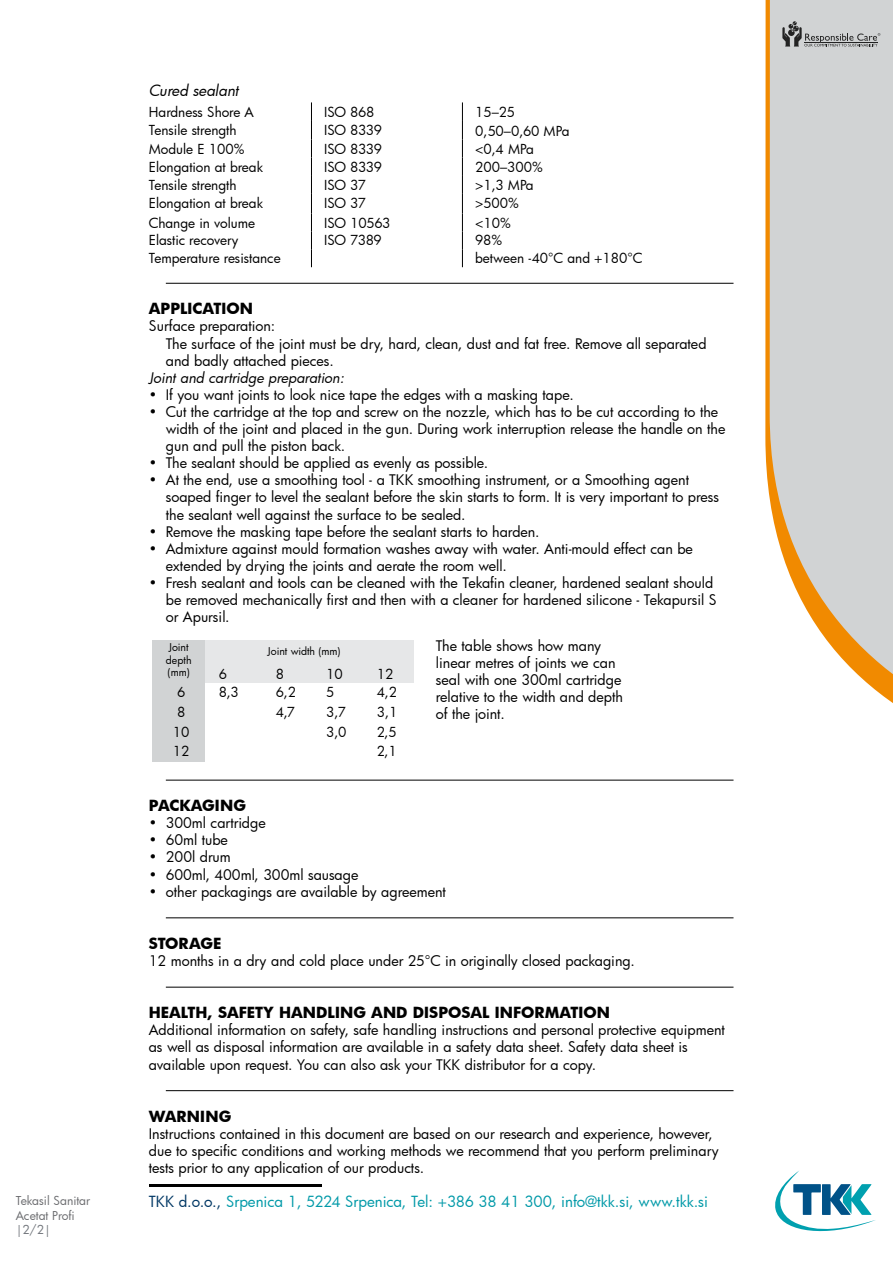
<style>
.page{position:relative;width:893px;height:1263px;background:#fff}
.page>*{position:absolute;margin:0;border:0;box-sizing:border-box;transform-origin:0 0}
.t1{font:700 15px "Futura";color:#000}
.t2{font:15px "Futura";color:#0099a8}
.t3{font:italic 15px "Futura";color:#000}
.t4{font:14.25px/17.1px "Futura";color:#000}
.t5{font:italic 14.25px "Futura";color:#000}
.t6{font:13.5px "Futura";letter-spacing:-.005em;color:#000}
.t7{font:13.5px "Futura";letter-spacing:-.025em;color:#000}
.t8{font:12px "Futura";color:#6d6e71}
.t9{font:12px "Futura";color:#70747a}
.t10{font:10.5px/12.6px "Futura";color:#000}
.s1{font-size:14.25px}
.s2{font-size:13.5px}
.s3{color:#003764}
</style>
<div class="page">
<svg style="left:765px;top:0;width:5px;height:500px;background:#f19c29"></svg>
<svg style="left:770px;top:0;width:123px;height:703px;background:#d7d3cd"></svg>
<svg style="left:782px;top:21px;width:98px;height:26px;background:#abadae"></svg>
<hr style="left:149px;top:1184px;width:172px;height:2px;background:#000">
<svg style="left:775px;top:1171px;width:101px;height:61px"></svg>
<hr style="left:166px;top:283px;width:567px;height:1px;background:#000">
<hr style="left:166px;top:780px;width:567px;height:1px;background:#000">
<hr style="left:166px;top:917px;width:567px;height:1px;background:#000">
<hr style="left:166px;top:987px;width:567px;height:1px;background:#000">
<hr style="left:166px;top:1090px;width:567px;height:1px;background:#000">
<svg style="left:311px;top:102px;width:1px;height:165px"></svg>
<svg style="left:462px;top:102px;width:1px;height:165px"></svg>
<div style="left:152px;top:640px;width:262px;height:43px;background:#e6e7e8"></div>
<div style="left:152px;top:640px;width:53px;height:121px;background:#d1d3d4"></div>
<p class="t3" style="left:149px;top:81px;width:91px">Cured sealant</p>
<p class="t6" style="left:149px;top:102px;width:107px">Hardness Shore A</p>
<p class="t6" style="left:324px;top:102px;width:52px">ISO 868</p>
<p class="t6" style="left:475px;top:103px;width:41px">15<span class="s1">–</span>25</p>
<p class="t6" style="left:149px;top:121px;width:89px">Tensile strength</p>
<p class="t6" style="left:324px;top:121px;width:59px">ISO 8339</p>
<p class="t6" style="left:475px;top:121px;width:96px">0,50<span class="s1">–</span>0,60 MPa</p>
<p class="t6" style="left:149px;top:139px;width:97px">Module E 100%</p>
<p class="t6" style="left:324px;top:139px;width:59px">ISO 8339</p>
<p class="t6" style="left:475px;top:139px;width:60px">&lt;0,4 MPa</p>
<p class="t6" style="left:149px;top:157px;width:116px">Elongation at break</p>
<p class="t6" style="left:324px;top:157px;width:59px">ISO 8339</p>
<p class="t6" style="left:475px;top:158px;width:69px">200<span class="s1">–</span>300%</p>
<p class="t6" style="left:149px;top:176px;width:89px">Tensile strength</p>
<p class="t6" style="left:324px;top:176px;width:43px">ISO 37</p>
<p class="t6" style="left:475px;top:176px;width:60px">&gt;1,3 MPa</p>
<p class="t6" style="left:149px;top:194px;width:116px">Elongation at break</p>
<p class="t6" style="left:324px;top:194px;width:43px">ISO 37</p>
<p class="t6" style="left:475px;top:194px;width:45px">&gt;500%</p>
<p class="t6" style="left:149px;top:213px;width:108px">Change in volume</p>
<p class="t7" style="left:324px;top:213px;width:68px">ISO 10563</p>
<p class="t6" style="left:475px;top:213px;width:37px">&lt;10%</p>
<p class="t6" style="left:149px;top:231px;width:91px">Elastic recovery</p>
<p class="t6" style="left:324px;top:231px;width:59px">ISO 7389</p>
<p class="t6" style="left:475px;top:231px;width:28px">98%</p>
<p class="t6" style="left:149px;top:249px;width:133px">Temperature resistance</p>
<p class="t6" style="left:475px;top:249px;width:169px">between -40°C and +180°C</p>
<p class="t1" style="left:149px;top:298px;width:106px">APPLICATION</p>
<p class="t4" style="left:166px;top:317px;width:542px;text-indent:-17px">Surface preparation:<br>The surface of the joint must be dry, hard, clean, dust and fat free. Remove all separated and badly attached pieces.</p>
<p class="t5" style="left:149px;top:368px;width:197px">Joint and cartridge preparation:</p>
<p class="t4" style="left:149px;top:386px;width:426px">• If you want joints to look nice tape the edges with a masking tape.</p>
<p class="t4" style="left:166px;top:403px;width:561px;text-indent:-17px">• Cut the cartridge at the top and screw on the nozzle, which has to be cut according to the width of the joint and placed in the gun. During work interruption release the handle on the gun and pull the piston back.</p>
<p class="t4" style="left:149px;top:454px;width:341px">• The sealant should be applied as evenly as possible.</p>
<p class="t4" style="left:166px;top:471px;width:555px;text-indent:-17px">• At the end, use a smoothing tool - a TKK smoothing instrument, or a Smoothing agent soaped finger to level the sealant before the skin starts to form. It is very important to press the sealant well against the surface to be sealed.</p>
<p class="t4" style="left:149px;top:523px;width:392px">• Remove the masking tape before the sealant starts to harden.</p>
<p class="t4" style="left:166px;top:540px;width:529px;text-indent:-17px">• Admixture against mould formation washes away with water. Anti-mould effect can be extended by drying the joints and aerate the room well.</p>
<p class="t4" style="left:166px;top:574px;width:552px;text-indent:-17px">• Fresh sealant and tools can be cleaned with the Tekafin cleaner, hardened sealant should be removed mechanically first and then with a cleaner for hardened silicone - Tekapursil S or Apursil.</p>
<p class="t10" style="left:166px;top:641px;width:63px">Joint<br>depth<br>(mm) <span class="s2">6</span></p>
<p class="t10" style="left:268px;top:645px;width:74px">Joint width (mm)</p>
<p class="t6" style="left:276px;top:665px;width:10px">8</p>
<p class="t6" style="left:326px;top:665px;width:18px">10</p>
<p class="t6" style="left:377px;top:665px;width:18px">12</p>
<p class="t6" style="left:177px;top:683px;width:10px">6</p>
<p class="t6" style="left:219px;top:683px;width:21px">8,3</p>
<p class="t6" style="left:276px;top:683px;width:22px">6,2</p>
<p class="t6" style="left:326px;top:683px;width:10px">5</p>
<p class="t6" style="left:377px;top:683px;width:22px">4,2</p>
<p class="t6" style="left:177px;top:703px;width:10px">8</p>
<p class="t6" style="left:276px;top:703px;width:21px">4,7</p>
<p class="t6" style="left:326px;top:703px;width:21px">3,7</p>
<p class="t6" style="left:377px;top:703px;width:22px">3,1</p>
<p class="t6" style="left:173px;top:723px;width:18px">10</p>
<p class="t6" style="left:326px;top:723px;width:22px">3,0</p>
<p class="t6" style="left:377px;top:723px;width:22px">2,5</p>
<p class="t6" style="left:173px;top:742px;width:18px">12</p>
<p class="t6" style="left:377px;top:742px;width:22px">2,1</p>
<p class="t4" style="left:436px;top:637px;width:189px">The table shows how many linear metres of joints we can seal with one 300ml cartridge relative to the width and depth of the joint.</p>
<p class="t1" style="left:149px;top:795px;width:99px">PACKAGING</p>
<p class="t4" style="left:149px;top:814px;width:119px">• 300ml cartridge</p>
<p class="t4" style="left:149px;top:831px;width:81px">• 60ml tube</p>
<p class="t4" style="left:149px;top:848px;width:84px">• 200l drum</p>
<p class="t4" style="left:149px;top:865px;width:211px">• 600ml, 400ml, 300ml sausage</p>
<p class="t4" style="left:149px;top:883px;width:299px">• other packagings are available by agreement</p>
<p class="t1" style="left:149px;top:933px;width:74px">STORAGE</p>
<p class="t4" style="left:149px;top:952px;width:487px">12 months in a dry and cold place under 25°C in originally closed packaging.</p>
<p class="t1" style="left:149px;top:1002px;width:463px">HEALTH, SAFETY HANDLING AND DISPOSAL INFORMATION</p>
<p class="t4" style="left:149px;top:1021px;width:578px">Additional information on safety, safe handling instructions and personal protective equipment as well as disposal information are available in a safety data sheet. Safety data sheet is available upon request. You can also ask your TKK distributor for a copy.</p>
<p class="t1" style="left:149px;top:1105px;width:84px">WARNING</p>
<p class="t4" style="left:149px;top:1125px;width:571px">Instructions contained in this document are based on our research and experience, however, due to specific conditions and working methods we recommend that you perform preliminary tests prior to any application of our products.</p>
<p class="t8" style="left:16px;top:1192px;width:76px">Tekasil Sanitar</p>
<p class="t2" style="left:149px;top:1192px;width:561px"><span class="s3">TKK d.o.o.,</span> Srpenica 1, 5224 Srpenica, Tel: +386 38 41 300, info@tkk.si, www.tkk.si</p>
<p class="t8" style="left:16px;top:1207px;width:61px">Acetat Profi</p>
<p class="t9" style="left:16px;top:1221px;width:37px">|2/2|</p>
</div>
